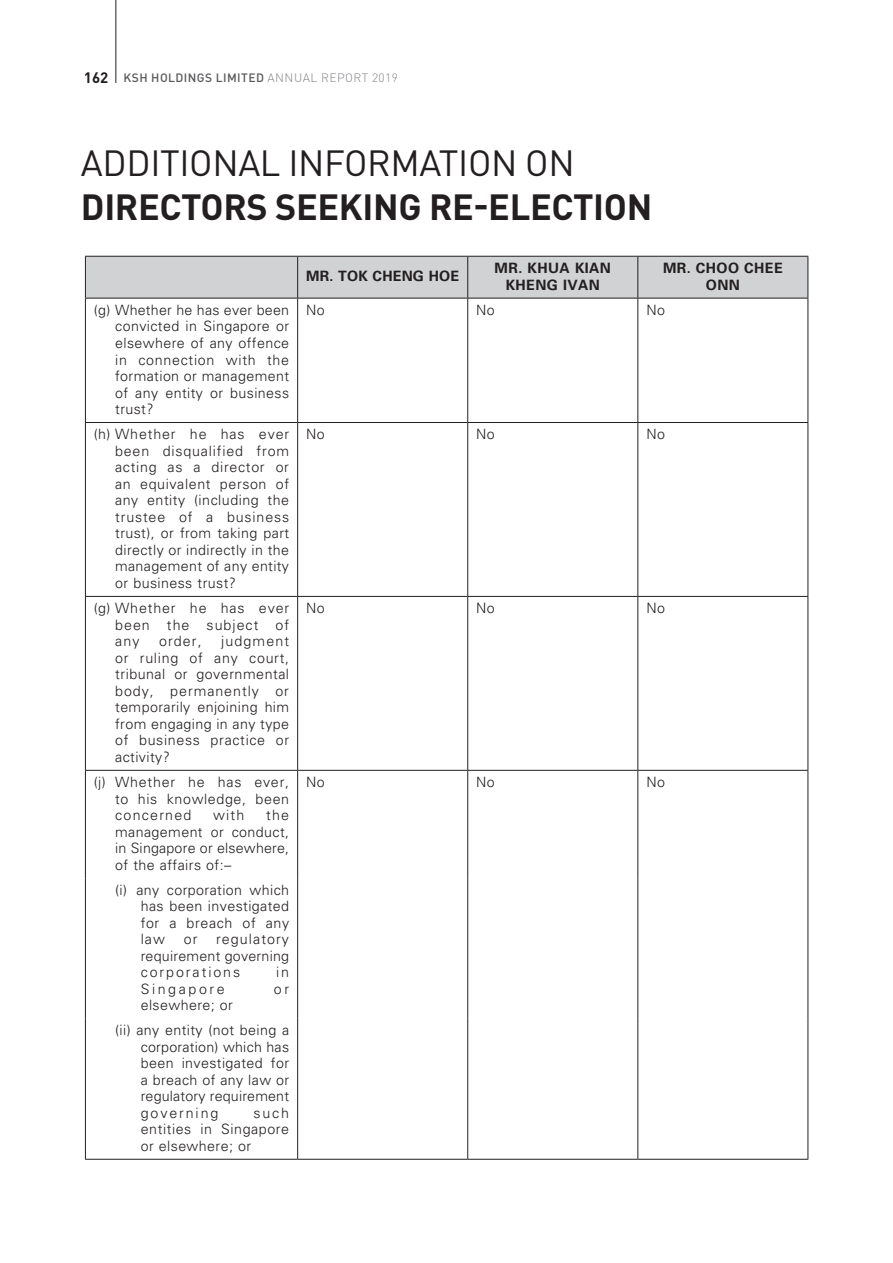
<style>
.page{position:relative;width:893px;height:1263px;background:#fff}
.page>*{position:absolute;margin:0;border:0;box-sizing:border-box;transform-origin:0 0}
.t1{font:700 36px "DINOT";letter-spacing:-.01em;color:#231f20}
.t2{font:36px "DINOT";letter-spacing:-.01em;color:#231f20}
._50_E_Table_Text{font:300 14.25px/16.5px "Univers LT Std";letter-spacing:.03em;color:#231f20;text-align:justify}
._50_E_Table_Text-2{font:700 14.25px/16.5px "Univers LT Std";letter-spacing:.03em;color:#231f20;text-align:center}
._50_E_Table_Text-3{font:300 14.25px "Univers LT Std";letter-spacing:.18em;color:#231f20}
.t3{font:500 12px "DINOT";letter-spacing:.035em;color:#57585a}
.s1{font-weight:700;font-size:15px;color:#231f20}
.s2{font-weight:300;color:#808285}
</style>
<div class="page">
<div style="left:86px;top:257px;width:721px;height:41px;background:#d1d2d4"></div>
<hr style="left:85px;top:256px;width:213px;height:1px;background:#231f20">
<hr style="left:85px;top:257px;width:1px;height:41px;background:#231f20">
<hr style="left:298px;top:256px;width:170px;height:1px;background:#231f20">
<hr style="left:297px;top:257px;width:1px;height:41px;background:#231f20">
<hr style="left:468px;top:256px;width:170px;height:1px;background:#231f20">
<hr style="left:467px;top:257px;width:1px;height:41px;background:#231f20">
<hr style="left:638px;top:256px;width:170px;height:1px;background:#231f20">
<hr style="left:637px;top:257px;width:1px;height:41px;background:#231f20">
<hr style="left:807px;top:257px;width:1px;height:41px;background:#231f20">
<hr style="left:85px;top:298px;width:213px;height:1px;background:#231f20">
<hr style="left:298px;top:298px;width:170px;height:1px;background:#231f20">
<hr style="left:468px;top:298px;width:170px;height:1px;background:#231f20">
<hr style="left:638px;top:298px;width:170px;height:1px;background:#231f20">
<hr style="left:85px;top:298px;width:1px;height:124px;background:#231f20">
<hr style="left:297px;top:298px;width:1px;height:124px;background:#231f20">
<hr style="left:467px;top:298px;width:1px;height:124px;background:#231f20">
<hr style="left:637px;top:298px;width:1px;height:124px;background:#231f20">
<hr style="left:807px;top:298px;width:1px;height:124px;background:#231f20">
<hr style="left:85px;top:422px;width:213px;height:1px;background:#231f20">
<hr style="left:85px;top:423px;width:1px;height:173px;background:#231f20">
<hr style="left:298px;top:422px;width:170px;height:1px;background:#231f20">
<hr style="left:297px;top:423px;width:1px;height:173px;background:#231f20">
<hr style="left:468px;top:422px;width:170px;height:1px;background:#231f20">
<hr style="left:467px;top:423px;width:1px;height:173px;background:#231f20">
<hr style="left:638px;top:422px;width:170px;height:1px;background:#231f20">
<hr style="left:637px;top:423px;width:1px;height:173px;background:#231f20">
<hr style="left:807px;top:423px;width:1px;height:173px;background:#231f20">
<hr style="left:85px;top:597px;width:1px;height:173px;background:#231f20">
<hr style="left:297px;top:597px;width:1px;height:173px;background:#231f20">
<hr style="left:467px;top:597px;width:1px;height:173px;background:#231f20">
<hr style="left:637px;top:597px;width:1px;height:173px;background:#231f20">
<hr style="left:807px;top:597px;width:1px;height:173px;background:#231f20">
<hr style="left:85px;top:771px;width:1px;height:107px;background:#231f20">
<hr style="left:297px;top:771px;width:1px;height:107px;background:#231f20">
<hr style="left:468px;top:770px;width:170px;height:1px;background:#231f20">
<hr style="left:467px;top:771px;width:1px;height:107px;background:#231f20">
<hr style="left:638px;top:770px;width:170px;height:1px;background:#231f20">
<hr style="left:637px;top:771px;width:1px;height:107px;background:#231f20">
<hr style="left:807px;top:771px;width:1px;height:107px;background:#231f20">
<hr style="left:85px;top:878px;width:1px;height:141px;background:#231f20">
<hr style="left:297px;top:878px;width:1px;height:141px;background:#231f20">
<hr style="left:467px;top:878px;width:1px;height:141px;background:#231f20">
<hr style="left:637px;top:878px;width:1px;height:141px;background:#231f20">
<hr style="left:807px;top:878px;width:1px;height:141px;background:#231f20">
<hr style="left:85px;top:1019px;width:1px;height:140px;background:#231f20">
<hr style="left:297px;top:1019px;width:1px;height:140px;background:#231f20">
<hr style="left:467px;top:1019px;width:1px;height:140px;background:#231f20">
<hr style="left:637px;top:1019px;width:1px;height:140px;background:#231f20">
<hr style="left:807px;top:1019px;width:1px;height:140px;background:#231f20">
<hr style="left:85px;top:1159px;width:213px;height:1px;background:#231f20">
<hr style="left:298px;top:1159px;width:170px;height:1px;background:#231f20">
<hr style="left:468px;top:1159px;width:170px;height:1px;background:#231f20">
<hr style="left:638px;top:1159px;width:170px;height:1px;background:#231f20">
<hr style="left:85px;top:596px;width:213px;height:1px;background:#231f20">
<hr style="left:298px;top:596px;width:170px;height:1px;background:#231f20">
<hr style="left:468px;top:596px;width:170px;height:1px;background:#231f20">
<hr style="left:638px;top:596px;width:170px;height:1px;background:#231f20">
<hr style="left:85px;top:770px;width:213px;height:1px;background:#231f20">
<hr style="left:298px;top:770px;width:170px;height:1px;background:#231f20">
<hr style="left:115px;top:0;width:1px;height:83px;background:#231f20">
<p class="t3" style="left:84px;top:70px;width:315px"><span class="s1">162</span> KSH HOLDINGS LIMITED <span class="s2">ANNUAL REPORT 2019</span></p>
<h1 class="t2" style="left:81px;top:141px;width:495px">ADDITIONAL INFORMATION ON</h1>
<h1 class="t1" style="left:81px;top:183px;width:573px">DIRECTORS SEEKING RE-ELECTION</h1>
<p class="_50_E_Table_Text-2" style="left:306px;top:268px;width:155px">MR. TOK CHENG HOE</p>
<p class="_50_E_Table_Text-2" style="left:495px;top:260px;width:118px">MR. KHUA KIAN<br>KHENG IVAN</p>
<p class="_50_E_Table_Text-2" style="left:663px;top:260px;width:121px">MR. CHOO CHEE<br>ONN</p>
<p class="_50_E_Table_Text" style="left:115px;top:302px;width:176px;text-indent:-21px">(g) Whether he has ever been convicted in Singapore or elsewhere of any offence in connection with the formation or management of any entity or business trust?</p>
<p class="_50_E_Table_Text" style="left:306px;top:302px;width:20px">No</p>
<p class="_50_E_Table_Text" style="left:476px;top:302px;width:20px">No</p>
<p class="_50_E_Table_Text" style="left:646px;top:302px;width:20px">No</p>
<p class="_50_E_Table_Text" style="left:115px;top:426px;width:176px;text-indent:-21px">(h) Whether he has ever been disqualified from acting as a director or an equivalent person of any entity (including the trustee of a business trust), or from taking part directly or indirectly in the management of any entity or business trust?</p>
<p class="_50_E_Table_Text" style="left:306px;top:426px;width:20px">No</p>
<p class="_50_E_Table_Text" style="left:476px;top:426px;width:20px">No</p>
<p class="_50_E_Table_Text" style="left:646px;top:426px;width:20px">No</p>
<p class="_50_E_Table_Text" style="left:115px;top:600px;width:176px;text-indent:-21px">(g) Whether he has ever been the subject of any</p>
<p class="_50_E_Table_Text" style="left:306px;top:600px;width:20px">No</p>
<p class="_50_E_Table_Text" style="left:476px;top:600px;width:20px">No</p>
<p class="_50_E_Table_Text" style="left:646px;top:600px;width:20px">No</p>
<p class="_50_E_Table_Text" style="left:115px;top:633px;width:176px;text-indent:106px">judgment or ruling of any court, tribunal or governmental body, permanently or temporarily enjoining him from engaging in any type of business practice or activity?</p>
<p class="_50_E_Table_Text" style="left:159px;top:633px;width:44px">order,</p>
<p class="_50_E_Table_Text" style="left:115px;top:774px;width:175px;text-indent:-21px">(j) Whether he has ever, to his knowledge, been concerned</p>
<p class="_50_E_Table_Text" style="left:115px;top:807px;width:176px;text-indent:151px">the management or conduct, in Singapore or elsewhere, of the affairs of:–</p>
<p class="_50_E_Table_Text" style="left:213px;top:807px;width:33px">with</p>
<p class="_50_E_Table_Text" style="left:141px;top:881px;width:150px;text-indent:-26px">(i) any corporation which has been investigated for a breach of any law</p>
<p class="_50_E_Table_Text" style="left:141px;top:931px;width:150px;text-indent:75px">regulatory requirement governing corporations</p>
<p class="_50_E_Table_Text" style="left:184px;top:931px;width:15px">or</p>
<p class="_50_E_Table_Text" style="left:276px;top:964px;width:15px">in</p>
<p class="_50_E_Table_Text-3" style="left:141px;top:980px;width:86px">Singapore</p>
<p class="_50_E_Table_Text" style="left:274px;top:980px;width:17px">or</p>
<p class="_50_E_Table_Text" style="left:141px;top:997px;width:94px">elsewhere; or</p>
<p class="_50_E_Table_Text" style="left:141px;top:1022px;width:150px;text-indent:-26px">(ii) any entity (not being a corporation) which has been investigated for a breach of any law or regulatory requirement governing</p>
<p class="_50_E_Table_Text" style="left:141px;top:1104px;width:150px;text-indent:113px">such entities in Singapore or elsewhere; or</p>
<p class="_50_E_Table_Text" style="left:306px;top:774px;width:20px">No</p>
<p class="_50_E_Table_Text" style="left:476px;top:774px;width:20px">No</p>
<p class="_50_E_Table_Text" style="left:646px;top:774px;width:20px">No</p>
</div>
